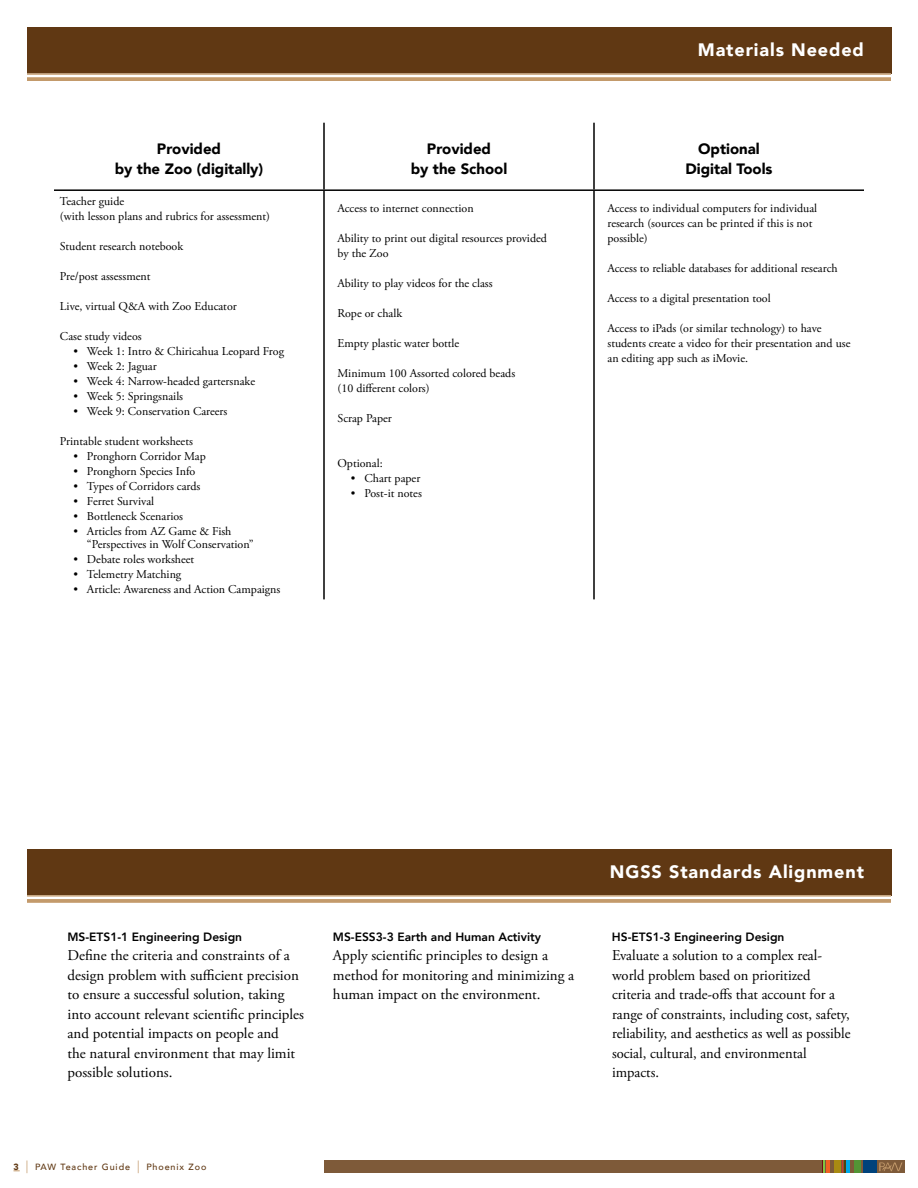
<style>
.page{position:relative;width:918px;height:1188px;background:#fff}
.page>*{position:absolute;margin:0;border:0;box-sizing:border-box;transform-origin:0 0}
.t1{font:900 18px "Avenir";letter-spacing:.05em;color:#fff}
.t2{font:15px/19.5px "Adobe Garamond Pro";color:#000}
.t3{font:900 15px/19.5px "Avenir";color:#000;text-align:center}
.t4{font:12px/15px "Adobe Garamond Pro";color:#000}
.t5{font:800 12px "Avenir";color:#000}
.t6{font:500 9px "Avenir";letter-spacing:.1em;color:#603813}
.s1{font-weight:900}
.s2{font-weight:900;font-size:12.6px;color:#c39a6b}
</style>
<div class="page">
<div style="left:324px;top:1161px;width:581px;height:12px;background:#7e5a39"></div>
<div style="left:863px;top:1161px;width:14px;height:12px;background:#00427b"></div>
<div style="left:854px;top:1161px;width:7px;height:12px;background:#529535"></div>
<div style="left:834px;top:1161px;width:7px;height:12px;background:#a88a12"></div>
<svg style="left:842px;top:1161px;width:8px;height:12px"></svg>
<svg style="left:822px;top:1161px;width:7px;height:12px"></svg>
<svg style="left:880px;top:1163px;width:22px;height:8px"></svg>
<div style="left:27px;top:27px;width:864px;height:46px;background:#603813"></div>
<svg style="left:27px;top:77px;width:864px;height:4px;background:#c6a074"></svg>
<hr style="left:27px;top:74px;width:864px;height:1px;background:#c39a6b">
<hr style="left:323px;top:123px;width:2px;height:66px;background:#000">
<hr style="left:593px;top:123px;width:2px;height:66px;background:#000">
<hr style="left:54px;top:189px;width:270px;height:2px;background:#000">
<hr style="left:324px;top:189px;width:270px;height:2px;background:#000">
<hr style="left:323px;top:191px;width:2px;height:408px;background:#000">
<hr style="left:594px;top:189px;width:270px;height:2px;background:#000">
<hr style="left:593px;top:191px;width:2px;height:408px;background:#000">
<div style="left:27px;top:849px;width:864px;height:46px;background:#603813"></div>
<svg style="left:27px;top:899px;width:864px;height:4px;background:#c69f73"></svg>
<hr style="left:27px;top:895px;width:864px;height:2px;background:#c39a6b">
<h1 class="t1" style="left:698px;top:42px;width:168px">Materials Needed</h1>
<p class="t3" style="left:115px;top:141px;width:150px">Provided<br>by the Zoo (digitally)</p>
<p class="t3" style="left:411px;top:141px;width:98px">Provided<br>by the School</p>
<p class="t3" style="left:685px;top:141px;width:89px">Optional<br>Digital Tools</p>
<p class="t4" style="left:60px;top:195px;width:212px">Teacher guide<br>(with lesson plans and rubrics for assessment)</p>
<p class="t4" style="left:60px;top:240px;width:125px">Student research notebook</p>
<p class="t4" style="left:60px;top:270px;width:92px">Pre/post assessment</p>
<p class="t4" style="left:60px;top:300px;width:178px">Live, virtual Q&amp;A with Zoo Educator</p>
<p class="t4" style="left:60px;top:330px;width:83px">Case study videos</p>
<p class="t4" style="left:73px;top:345px;width:212px">• Week 1: Intro &amp; Chiricahua Leopard Frog</p>
<p class="t4" style="left:73px;top:360px;width:85px">• Week 2: Jaguar</p>
<p class="t4" style="left:73px;top:375px;width:183px">• Week 4: Narrow-headed gartersnake</p>
<p class="t4" style="left:73px;top:390px;width:111px">• Week 5: Springsnails</p>
<p class="t4" style="left:73px;top:405px;width:155px">• Week 9: Conservation Careers</p>
<p class="t4" style="left:60px;top:435px;width:134px">Printable student worksheets</p>
<p class="t4" style="left:73px;top:450px;width:134px">• Pronghorn Corridor Map</p>
<p class="t4" style="left:73px;top:465px;width:123px">• Pronghorn Species Info</p>
<p class="t4" style="left:73px;top:480px;width:128px">• Types of Corridors cards</p>
<p class="t4" style="left:73px;top:495px;width:82px">• Ferret Survival</p>
<p class="t4" style="left:73px;top:510px;width:111px">• Bottleneck Scenarios</p>
<p class="t4" style="left:87px;top:525px;width:168px;line-height:13.5px;text-indent:-14px">• Articles from AZ Game &amp; Fish “Perspectives in Wolf Conservation”</p>
<p class="t4" style="left:73px;top:553px;width:122px">• Debate roles worksheet</p>
<p class="t4" style="left:73px;top:568px;width:109px">• Telemetry Matching</p>
<p class="t4" style="left:73px;top:583px;width:208px">• Article: Awareness and Action Campaigns</p>
<p class="t4" style="left:607px;top:202px;width:211px">Access to individual computers for individual research (sources can be printed if this is not possible)</p>
<p class="t4" style="left:607px;top:262px;width:232px">Access to reliable databases for additional research</p>
<p class="t4" style="left:607px;top:292px;width:165px">Access to a digital presentation tool</p>
<p class="t4" style="left:607px;top:322px;width:244px">Access to iPads (or similar technology) to have students create a video for their presentation and use an editing app such as iMovie.</p>
<p class="t4" style="left:337px;top:202px;width:138px">Access to internet connection</p>
<p class="t4" style="left:337px;top:232px;width:211px">Ability to print out digital resources provided by the Zoo</p>
<p class="t4" style="left:337px;top:277px;width:157px">Ability to play videos for the class</p>
<p class="t4" style="left:337px;top:307px;width:66px">Rope or chalk</p>
<p class="t4" style="left:337px;top:337px;width:123px">Empty plastic water bottle</p>
<p class="t4" style="left:337px;top:367px;width:179px">Minimum 100 Assorted colored beads (10 different colors)</p>
<p class="t4" style="left:337px;top:412px;width:56px">Scrap Paper</p>
<p class="t4" style="left:337px;top:457px;width:47px">Optional:</p>
<p class="t4" style="left:351px;top:472px;width:71px">• Chart paper</p>
<p class="t4" style="left:351px;top:487px;width:72px">• Post-it notes</p>
<p class="t5" style="left:67px;top:932px;width:176px">MS-ETS1-1 Engineering Design</p>
<p class="t2" style="left:67px;top:947px;width:238px">Define the criteria and constraints of a design problem with sufficient precision to ensure a successful solution, taking into account relevant scientific principles and potential impacts on people and<br>the natural environment that may limit possible solutions.</p>
<p class="t5" style="left:333px;top:932px;width:210px">MS-ESS3-3 Earth and Human Activity</p>
<p class="t2" style="left:333px;top:947px;width:243px">Apply scientific principles to design a method for monitoring and minimizing a human impact on the environment.</p>
<p class="t6" style="left:14px;top:1163px;width:194px"><span class="s1">3</span> <span class="s2">|</span> PAW Teacher Guide <span class="s2">|</span> Phoenix Zoo</p>
<h1 class="t1" style="left:610px;top:864px;width:256px">NGSS Standards Alignment</h1>
<p class="t5" style="left:612px;top:932px;width:174px">HS-ETS1-3 Engineering Design</p>
<p class="t2" style="left:612px;top:947px;width:240px">Evaluate a solution to a complex real&shy;world problem based on prioritized criteria and trade-offs that account for a range of constraints, including cost, safety, reliability, and aesthetics as well as possible social, cultural, and environmental impacts.</p>
</div>
